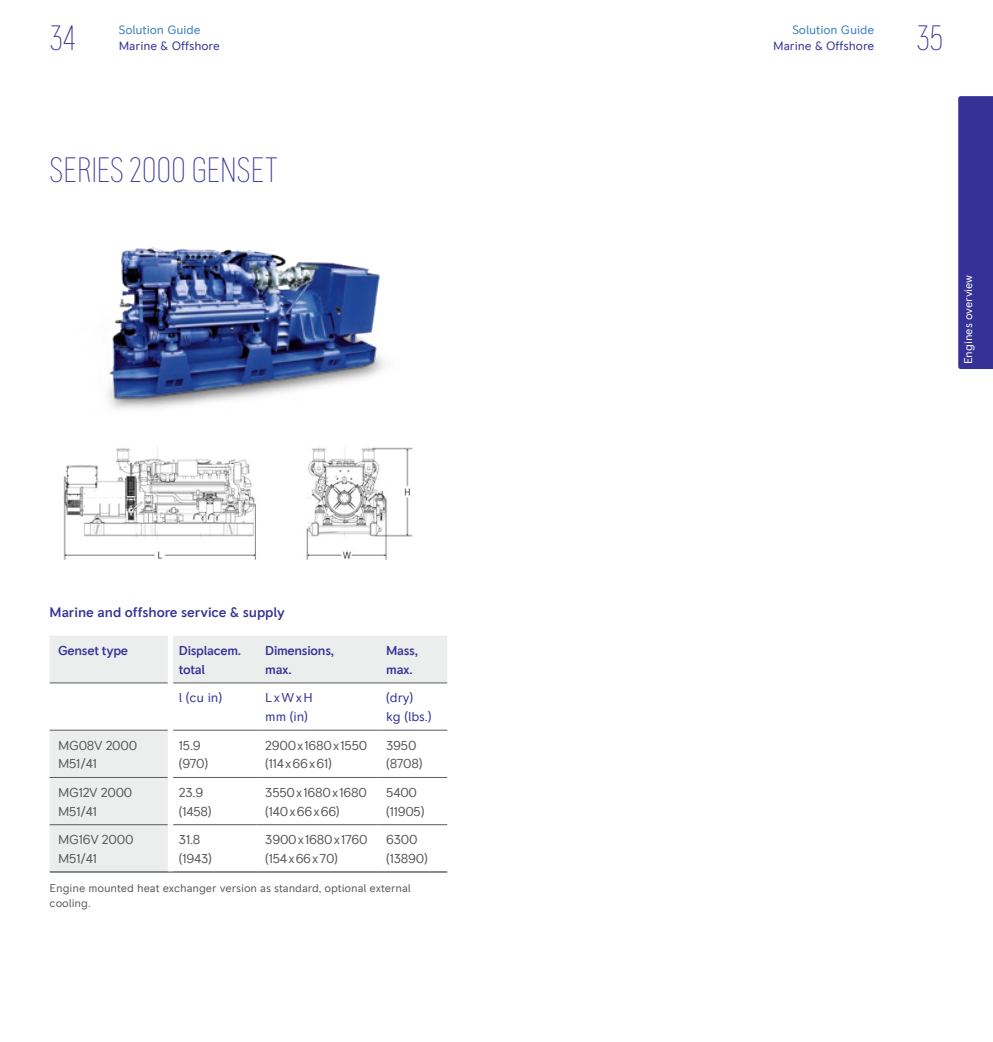
<style>
.page{position:relative;width:993px;height:1042px;background:#fff}
.page>*{position:absolute;margin:0;border:0;box-sizing:border-box;transform-origin:0 0}
.t1{font:200 condensed 35px "RR Pioneer";color:#343297}
.t2{font:500 14px "RR Pioneer";letter-spacing:-.005em;color:#343297}
.t3{font:13.12px/18.9px "RR Pioneer";letter-spacing:-.02em;color:#5b5b5b}
.t4{font:500 13.12px/18.9px "RR Pioneer";letter-spacing:-.02em;color:#343297}
.t5{font:13.12px/18.9px "RR Pioneer";letter-spacing:-.005em;color:#343297}
.t6{font:13.12px/18.9px "RR Pioneer";letter-spacing:.115em;color:#343297}
.t7{font:12.25px "RR Pioneer";letter-spacing:-.005em;color:#343297}
.t8{font:12.25px "RR Pioneer";letter-spacing:-.005em;color:#367dbe}
.t9{font:11.38px/14.9px "RR Pioneer";letter-spacing:-.005em;color:#5b5b5b}
.t10{font:11.38px "RR Pioneer";letter-spacing:-.005em;color:#fff}
</style>
<div class="page">
<img style="left:108px;top:247px;width:277px;height:162px">
<img style="left:63px;top:447px;width:350px;height:113px">
<div style="left:958px;top:96px;width:34px;height:273px;background:#343297"></div>
<svg style="left:50px;top:636px;width:397px;height:235px"></svg>
<hr style="left:50px;top:730px;width:118px;height:1px;background:#5b5b5b">
<hr style="left:50px;top:777px;width:118px;height:1px;background:#5b5b5b">
<hr style="left:50px;top:824px;width:118px;height:1px;background:#5b5b5b">
<hr style="left:173px;top:730px;width:84px;height:1px;background:#5b5b5b">
<hr style="left:257px;top:730px;width:120px;height:1px;background:#5b5b5b">
<hr style="left:377px;top:730px;width:70px;height:1px;background:#5b5b5b">
<hr style="left:173px;top:777px;width:84px;height:1px;background:#5b5b5b">
<hr style="left:257px;top:777px;width:120px;height:1px;background:#5b5b5b">
<hr style="left:377px;top:777px;width:70px;height:1px;background:#5b5b5b">
<hr style="left:173px;top:824px;width:84px;height:1px;background:#5b5b5b">
<hr style="left:257px;top:824px;width:120px;height:1px;background:#5b5b5b">
<hr style="left:377px;top:824px;width:70px;height:1px;background:#5b5b5b">
<hr style="left:50px;top:682px;width:118px;height:1px;background:#5b5b5b">
<hr style="left:173px;top:682px;width:84px;height:1px;background:#5b5b5b">
<hr style="left:257px;top:682px;width:120px;height:1px;background:#5b5b5b">
<hr style="left:377px;top:682px;width:70px;height:1px;background:#5b5b5b">
<hr style="left:50px;top:871px;width:120px;height:1px;background:#5b5b5b">
<hr style="left:170px;top:871px;width:87px;height:1px;background:#5b5b5b">
<hr style="left:257px;top:871px;width:120px;height:1px;background:#5b5b5b">
<hr style="left:377px;top:871px;width:70px;height:1px;background:#5b5b5b">
<div style="left:168px;top:636px;width:5px;height:47px;background:#fff"></div>
<div style="left:168px;top:683px;width:5px;height:47px;background:#fff"></div>
<div style="left:168px;top:730px;width:5px;height:47px;background:#fff"></div>
<div style="left:168px;top:777px;width:5px;height:48px;background:#fff"></div>
<div style="left:168px;top:825px;width:5px;height:46px;background:#fff"></div>
<h1 class="t1" style="left:50px;top:18px;width:28px">34</h1>
<h1 class="t1" style="left:916px;top:18px;width:28px">35</h1>
<p class="t8" style="left:119px;top:23px;width:83px">Solution Guide</p>
<p class="t7" style="left:119px;top:38px;width:103px">Marine &amp; Offshore</p>
<p class="t8" style="left:792px;top:23px;width:83px">Solution Guide</p>
<p class="t7" style="left:772px;top:38px;width:103px">Marine &amp; Offshore</p>
<h1 class="t1" style="left:50px;top:150px;width:230px">SERIES 2000 GENSET</h1>
<p class="t10" style="left:961px;top:364px;width:91px;rotate:-90deg">Engines overview</p>
<p class="t2" style="left:50px;top:603px;width:237px">Marine and offshore service &amp; supply</p>
<p class="t4" style="left:58px;top:641px;width:71px">Genset type</p>
<p class="t4" style="left:179px;top:641px;width:64px">Displacem. total</p>
<p class="t4" style="left:265px;top:641px;width:70px">Dimensions, max.</p>
<p class="t4" style="left:386px;top:641px;width:33px">Mass, max.</p>
<p class="t5" style="left:179px;top:688px;width:45px">l (cu in)</p>
<p class="t6" style="left:265px;top:688px;width:49px">LxWxH mm (in)</p>
<p class="t5" style="left:386px;top:688px;width:47px">(dry)<br>kg (lbs.)</p>
<p class="t3" style="left:58px;top:735px;width:81px">MG08V 2000<br>M51/41</p>
<p class="t3" style="left:179px;top:735px;width:31px">15.9 (970)</p>
<p class="t3" style="left:265px;top:735px;width:103px">2900x1680x1550 (114x66x61)</p>
<p class="t3" style="left:386px;top:735px;width:38px">3950 (8708)</p>
<p class="t3" style="left:58px;top:783px;width:76px">MG12V 2000<br>M51/41</p>
<p class="t3" style="left:179px;top:783px;width:34px">23.9 (1458)</p>
<p class="t3" style="left:265px;top:783px;width:103px">3550x1680x1680 (140x66x66)</p>
<p class="t3" style="left:386px;top:783px;width:40px">5400 (11905)</p>
<p class="t3" style="left:58px;top:830px;width:77px">MG16V 2000<br>M51/41</p>
<p class="t3" style="left:179px;top:830px;width:34px">31.8 (1943)</p>
<p class="t3" style="left:265px;top:830px;width:104px">3900x1680x1760 (154x66x70)</p>
<p class="t3" style="left:386px;top:830px;width:43px">6300 (13890)</p>
<p class="t9" style="left:50px;top:880px;width:362px">Engine mounted heat exchanger version as standard, optional external cooling.</p>
</div>
